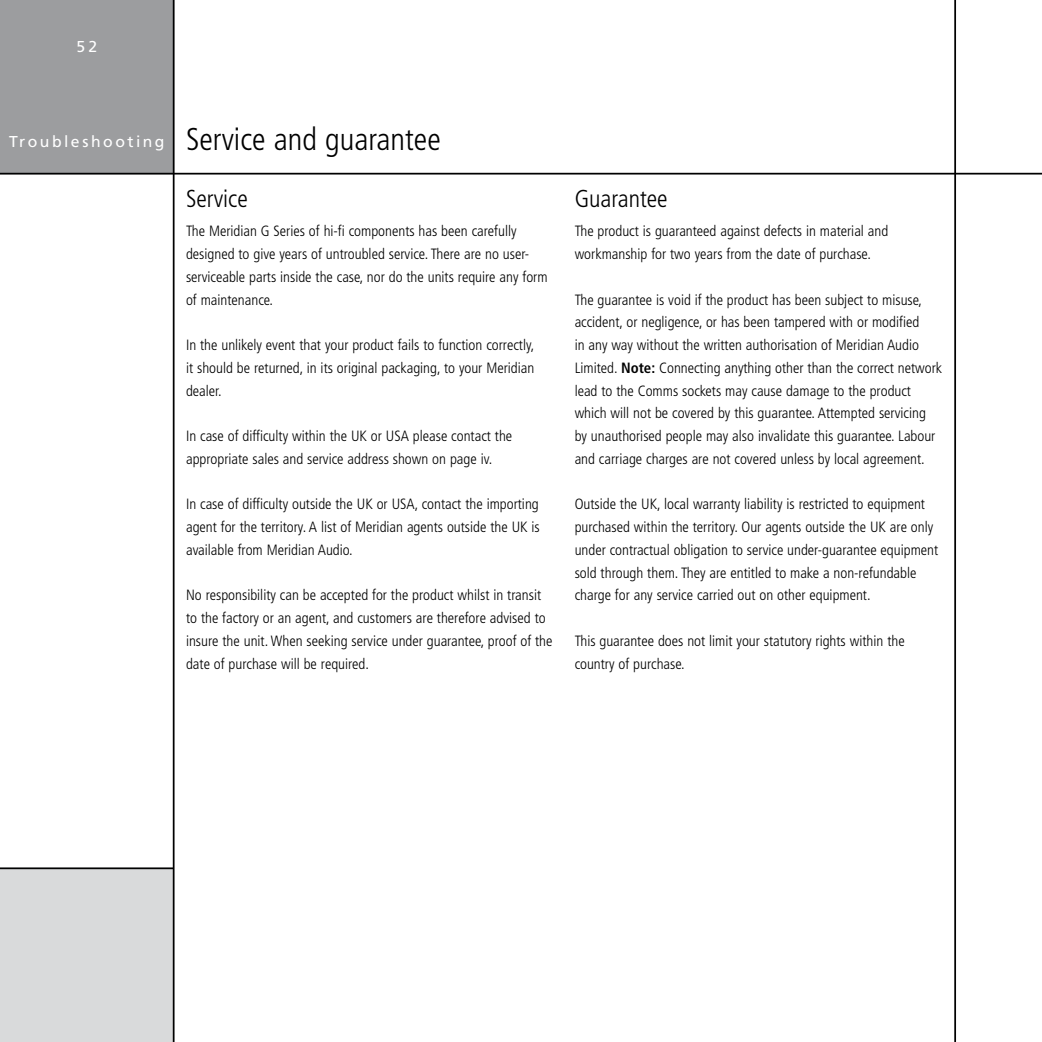
<style>
.page{position:relative;width:1042px;height:1042px;background:#fff}
.page>*{position:absolute;margin:0;border:0;box-sizing:border-box;transform-origin:0 0}
.t1{font:300 condensed 31.5px "Frutiger";color:#000}
.t2{font:300 condensed 24.5px "Frutiger";color:#000}
.t3{font:15.75px "Frutiger";letter-spacing:.16em;color:#fff}
.t4{font:300 condensed 14.88px/22.8px "Frutiger";color:#000}
.s1{font-weight:700}
</style>
<div class="page">
<div style="left:0;top:0;width:173px;height:173px;background:#9c9d9f"></div>
<div style="left:0;top:869px;width:173px;height:173px;background:#d9dadb"></div>
<hr style="left:173px;top:0;width:1px;height:1042px;background:#000">
<hr style="left:0;top:173px;width:1042px;height:1px;background:#000">
<hr style="left:954px;top:0;width:2px;height:1042px;background:#000">
<hr style="left:0;top:867px;width:174px;height:2px;background:#000">
<p class="t3" style="left:76px;top:37px;width:11px">52</p>
<p class="t3" style="left:9px;top:132px;width:157px">Troubleshooting</p>
<h1 class="t1" style="left:186px;top:121px;width:256px">Service and guarantee</h1>
<h2 class="t2" style="left:186px;top:185px;width:63px">Service</h2>
<p class="t4" style="left:186px;top:220px;width:363px">The Meridian G Series of hi-fi components has been carefully designed to give years of untroubled service. There are no user&shy;serviceable parts inside the case, nor do the units require any form of maintenance.</p>
<p class="t4" style="left:186px;top:334px;width:350px;text-align:justify">In the unlikely event that your product fails to function correctly, it should be returned, in its original packaging, to your Meridian dealer.</p>
<p class="t4" style="left:186px;top:425px;width:328px">In case of difficulty within the UK or USA please contact the appropriate sales and service address shown on page iv.</p>
<p class="t4" style="left:186px;top:493px;width:355px;text-align:justify">In case of difficulty outside the UK or USA, contact the importing agent for the territory. A list of Meridian agents outside the UK is available from Meridian Audio.</p>
<p class="t4" style="left:186px;top:584px;width:368px">No responsibility can be accepted for the product whilst in transit to the factory or an agent, and customers are therefore advised to insure the unit. When seeking service under guarantee, proof of the date of purchase will be required.</p>
<h2 class="t2" style="left:575px;top:185px;width:95px">Guarantee</h2>
<p class="t4" style="left:575px;top:220px;width:315px">The product is guaranteed against defects in material and workmanship for two years from the date of purchase.</p>
<p class="t4" style="left:575px;top:288px;width:369px">The guarantee is void if the product has been subject to misuse, accident, or negligence, or has been tampered with or modified<br>in any way without the written authorisation of Meridian Audio Limited. <span class="s1">Note:</span> Connecting anything other than the correct network lead to the Comms sockets may cause damage to the product which will not be covered by this guarantee. Attempted servicing<br>by unauthorised people may also invalidate this guarantee. Labour and carriage charges are not covered unless by local agreement.</p>
<p class="t4" style="left:575px;top:493px;width:365px">Outside the UK, local warranty liability is restricted to equipment purchased within the territory. Our agents outside the UK are only under contractual obligation to service under-guarantee equipment sold through them. They are entitled to make a non-refundable charge for any service carried out on other equipment.</p>
<p class="t4" style="left:575px;top:629px;width:331px">This guarantee does not limit your statutory rights within the country of purchase.</p>
</div>
